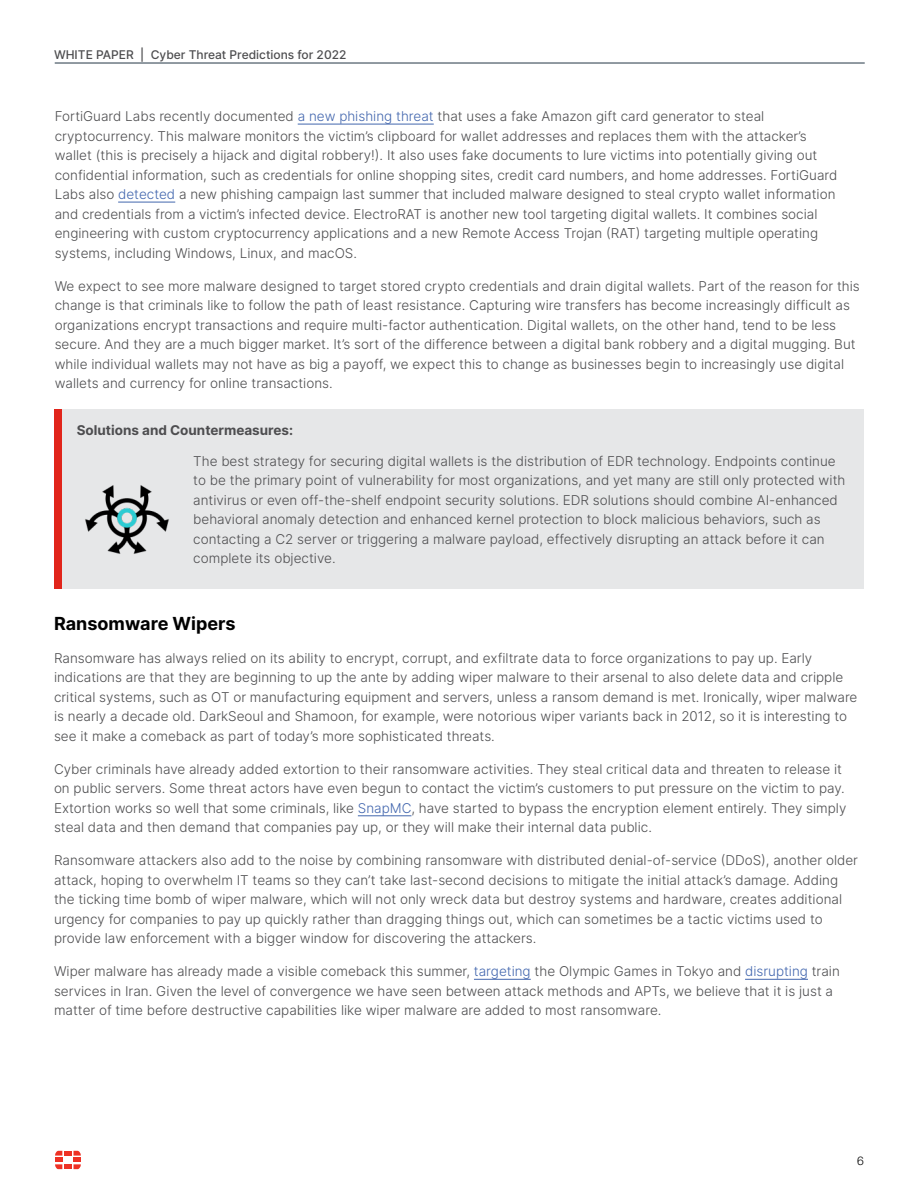
<style>
.page{position:relative;width:918px;height:1188px;background:#fff}
.page>*{position:absolute;margin:0;border:0;box-sizing:border-box;transform-origin:0 0}
.t1{font:700 18px "Inter";color:#000}
.t2{font:300 13.5px/19.5px "Inter";color:#4d4d4f}
.t3{font:700 13.5px "Inter";color:#4d4d4f}
.t4{font:500 12px "Inter";color:#4d4d4f}
.t5{font:300 12px "Helvetica Neue LT Pro";color:#000}
.s1{color:#4266ae}
</style>
<div class="page">
<hr style="left:55px;top:63px;width:810px;height:1px;background:#243746">
<div style="left:64px;top:1151px;width:8px;height:5px;background:#ee3124"></div>
<div style="left:64px;top:1164px;width:8px;height:5px;background:#ee3124"></div>
<svg style="left:55px;top:1151px;width:7px;height:18px"></svg>
<svg style="left:74px;top:1151px;width:7px;height:18px"></svg>
<hr style="left:298px;top:124px;width:136px;height:1px;background:#4266ae">
<hr style="left:118px;top:202px;width:57px;height:1px;background:#4266ae">
<div style="left:62px;top:409px;width:802px;height:180px;background:#e6e7e8"></div>
<div style="left:54px;top:409px;width:8px;height:180px;background:#e1251b"></div>
<img style="left:85px;top:485px;width:84px;height:69px">
<hr style="left:358px;top:815px;width:53px;height:1px;background:#4266ae">
<hr style="left:474px;top:979px;width:57px;height:1px;background:#4266ae">
<hr style="left:745px;top:979px;width:63px;height:1px;background:#4266ae">
<p class="t4" style="left:54px;top:46px;width:294px">WHITE PAPER | Cyber Threat Predictions for 2022</p>
<p class="t2" style="left:55px;top:106px;width:784px">FortiGuard Labs recently documented <span class="s1">a new phishing threat</span> that uses a fake Amazon gift card generator to steal cryptocurrency. This malware monitors the victim’s clipboard for wallet addresses and replaces them with the attacker’s wallet (this is precisely a hijack and digital robbery!). It also uses fake documents to lure victims into potentially giving out confidential information, such as credentials for online shopping sites, credit card numbers, and home addresses. FortiGuard Labs also <span class="s1">detected</span> a new phishing campaign last summer that included malware designed to steal crypto wallet information and credentials from a victim’s infected device. ElectroRAT is another new tool targeting digital wallets. It combines social engineering with custom cryptocurrency applications and a new Remote Access Trojan (RAT) targeting multiple operating systems, including Windows, Linux, and macOS.</p>
<p class="t2" style="left:55px;top:276px;width:807px">We expect to see more malware designed to target stored crypto credentials and drain digital wallets. Part of the reason for this change is that criminals like to follow the path of least resistance. Capturing wire transfers has become increasingly difficult as organizations encrypt transactions and require multi-factor authentication. Digital wallets, on the other hand, tend to be less secure. And they are a much bigger market. It’s sort of the difference between a digital bank robbery and a digital mugging. But while individual wallets may not have as big a payoff, we expect this to change as businesses begin to increasingly use digital wallets and currency for online transactions.</p>
<p class="t3" style="left:77px;top:421px;width:218px">Solutions and Countermeasures:</p>
<p class="t2" style="left:193px;top:451px;width:654px">The best strategy for securing digital wallets is the distribution of EDR technology. Endpoints continue to be the primary point of vulnerability for most organizations, and yet many are still only protected with antivirus or even off-the-shelf endpoint security solutions. EDR solutions should combine AI-enhanced behavioral anomaly detection and enhanced kernel protection to block malicious behaviors, such as contacting a C2 server or triggering a malware payload, effectively disrupting an attack before it can complete its objective.</p>
<h1 class="t1" style="left:54px;top:610px;width:183px">Ransomware Wipers</h1>
<p class="t2" style="left:54px;top:648px;width:805px">Ransomware has always relied on its ability to encrypt, corrupt, and exfiltrate data to force organizations to pay up. Early indications are that they are beginning to up the ante by adding wiper malware to their arsenal to also delete data and cripple critical systems, such as OT or manufacturing equipment and servers, unless a ransom demand is met. Ironically, wiper malware is nearly a decade old. DarkSeoul and Shamoon, for example, were notorious wiper variants back in 2012, so it is interesting to see it make a comeback as part of today’s more sophisticated threats.</p>
<p class="t2" style="left:54px;top:759px;width:794px">Cyber criminals have already added extortion to their ransomware activities. They steal critical data and threaten to release it on public servers. Some threat actors have even begun to contact the victim’s customers to put pressure on the victim to pay.<br>Extortion works so well that some criminals, like <span class="s1">SnapMC</span>, have started to bypass the encryption element entirely. They simply steal data and then demand that companies pay up, or they will make their internal data public.</p>
<p class="t2" style="left:54px;top:850px;width:806px">Ransomware attackers also add to the noise by combining ransomware with distributed denial-of-service (DDoS), another older attack, hoping to overwhelm IT teams so they can’t take last-second decisions to mitigate the initial attack’s damage. Adding the ticking time bomb of wiper malware, which will not only wreck data but destroy systems and hardware, creates additional urgency for companies to pay up quickly rather than dragging things out, which can sometimes be a tactic victims used to provide law enforcement with a bigger window for discovering the attackers.</p>
<p class="t2" style="left:54px;top:961px;width:787px">Wiper malware has already made a visible comeback this summer, <span class="s1">targeting</span> the Olympic Games in Tokyo and <span class="s1">disrupting</span> train services in Iran. Given the level of convergence we have seen between attack methods and APTs, we believe that it is just a matter of time before destructive capabilities like wiper malware are added to most ransomware.</p>
<p class="t5" style="left:857px;top:1154px;width:8px">6</p>
</div>
